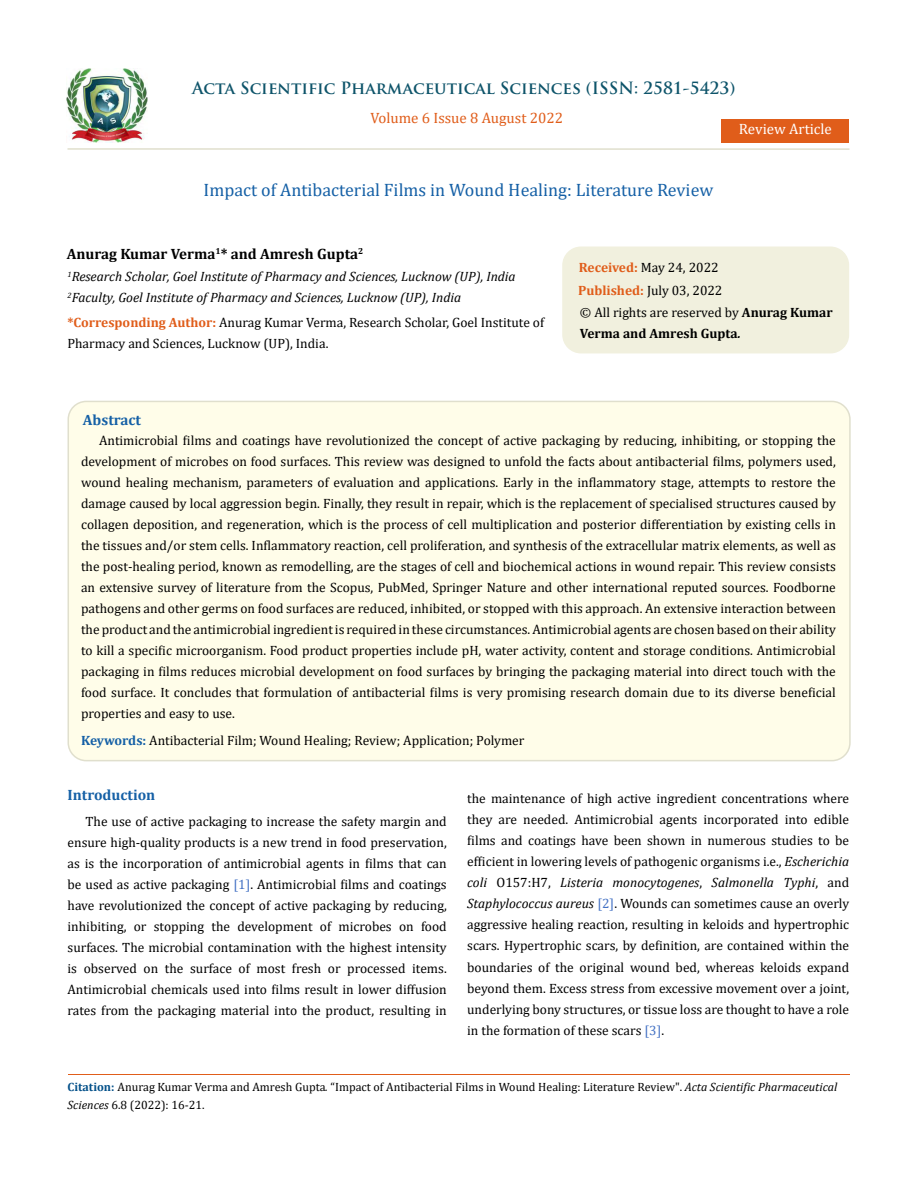
<style>
.page{position:relative;width:917px;height:1188px;background:#fff}
.page>*{position:absolute;margin:0;border:0;box-sizing:border-box;transform-origin:0 0}
.t1{font:18px "Cambria";color:#1560a6}
.t2{font:700 16.5px "Trajan Pro";color:#0e546a}
.t3{font:700 15px "Cambria";color:#000}
.t4{font:15px "Cambria";color:#e05d1a}
.t5{font:700 15px "Cambria";color:#1560a6}
.t6{font:15px "Cambria";color:#fff}
.t7{font:13.5px/21px "Cambria";color:#000;text-align:justify}
.t8{font:italic 13.5px/21px "Cambria";color:#000}
.t9{font:700 13.5px/21px "Cambria";color:#000}
.t10{font:12px/18px "Cambria";color:#000}
.s1{font-weight:700;color:#e05d1a}
.s2{font-weight:400}
.s3{font-style:italic}
.s4{font-weight:700;color:#1560a6}
.s5{color:#4472c4}
.s6{font-weight:700;color:#035089}
</style>
<div class="page">
<img style="left:67px;top:68px;width:80px;height:74px">
<div style="left:721px;top:119px;width:128px;height:23px;background:#e05d1a"></div>
<div style="left:563px;top:247px;width:285px;height:106px;background:#f1f0de;border-radius:18px"></div>
<div style="left:562px;top:247px;width:287px;height:106px;border:2px solid #f1f0de;border-radius:18px"></div>
<div style="left:68px;top:401px;width:781px;height:360px;background:#fffde9;border-radius:18px"></div>
<div style="left:67px;top:401px;width:783px;height:360px;border:2px solid #e0dfcd;border-radius:18px"></div>
<hr style="left:68px;top:1075px;width:781px;height:1px;background:#e05d1a">
<hr style="left:67px;top:148px;width:782px;height:2px;background:#e0dfcd">
<p class="t2" style="left:192px;top:77px;width:545px">Acta Scientific Pharmaceutical Sciences (ISSN: 2581-5423)</p>
<p class="t4" style="left:370px;top:109px;width:194px">Volume 6 Issue 8 August 2022</p>
<p class="t6" style="left:739px;top:120px;width:94px">Review Article</p>
<h1 class="t1" style="left:203px;top:180px;width:511px">Impact of Antibacterial Films in Wound Healing: Literature Review</h1>
<p class="t3" style="left:67px;top:243px;width:298px">Anurag Kumar Verma<sup>1</sup>* and Amresh Gupta<sup>2</sup></p>
<p class="t8" style="left:67px;top:266px;width:450px"><sup>1</sup>Research Scholar, Goel Institute of Pharmacy and Sciences, Lucknow (UP), India<br><sup>2</sup>Faculty, Goel Institute of Pharmacy and Sciences, Lucknow (UP), India</p>
<p class="t7" style="left:67px;top:312px;width:478px"><span class="s1">*Corresponding Author:</span> Anurag Kumar Verma, Research Scholar, Goel Institute of<br>Pharmacy and Sciences, Lucknow (UP), India.</p>
<p class="t7" style="left:578px;top:256px;width:146px;line-height:23px"><span class="s1">Received:</span> May 24, 2022<br><span class="s1">Published:</span> July 03, 2022</p>
<p class="t9" style="left:580px;top:301px;width:254px"><span class="s2">© All rights are reserved by</span> Anurag Kumar<br>Verma and Amresh Gupta<span class="s3">.</span></p>
<p class="t5" style="left:83px;top:409px;width:60px">Abstract</p>
<p class="t7" style="left:81px;top:430px;width:756px;text-indent:18px">Antimicrobial films and coatings have revolutionized the concept of active packaging by reducing, inhibiting, or stopping the development of microbes on food surfaces. This review was designed to unfold the facts about antibacterial films, polymers used, wound healing mechanism, parameters of evaluation and applications. Early in the inflammatory stage, attempts to restore the damage caused by local aggression begin. Finally, they result in repair, which is the replacement of specialised structures caused by collagen deposition, and regeneration, which is the process of cell multiplication and posterior differentiation by existing cells in the tissues and/or stem cells. Inflammatory reaction, cell proliferation, and synthesis of the extracellular matrix elements, as well as the post-healing period, known as remodelling, are the stages of cell and biochemical actions in wound repair. This review consists an extensive survey of literature from the Scopus, PubMed, Springer Nature and other international reputed sources. Foodborne pathogens and other germs on food surfaces are reduced, inhibited, or stopped with this approach. An extensive interaction between the product and the antimicrobial ingredient is required in these circumstances. Antimicrobial agents are chosen based on their ability to kill a specific microorganism. Food product properties include pH, water activity, content and storage conditions. Antimicrobial packaging in films reduces microbial development on food surfaces by bringing the packaging material into direct touch with the food surface. It concludes that formulation of antibacterial films is very promising research domain due to its diverse beneficial properties and easy to use.</p>
<p class="t7" style="left:81px;top:730px;width:445px"><span class="s4">Keywords:</span> Antibacterial Film; Wound Healing; Review; Application; Polymer</p>
<p class="t5" style="left:68px;top:784px;width:89px">Introduction</p>
<p class="t7" style="left:68px;top:810px;width:381px;text-indent:18px">The use of active packaging to increase the safety margin and ensure high-quality products is a new trend in food preservation, as is the incorporation of antimicrobial agents in films that can be used as active packaging <span class="s5">[1]</span>. Antimicrobial films and coatings have revolutionized the concept of active packaging by reducing, inhibiting, or stopping the development of microbes on food surfaces. The microbial contamination with the highest intensity is observed on the surface of most fresh or processed items.<br>Antimicrobial chemicals used into films result in lower diffusion rates from the packaging material into the product, resulting in</p>
<p class="t7" style="left:467px;top:788px;width:383px">the maintenance of high active ingredient concentrations where they are needed. Antimicrobial agents incorporated into edible films and coatings have been shown in numerous studies to be efficient in lowering levels of pathogenic organisms i.e., <span class="s3">Escherichia coli</span> O157:H7, <span class="s3">Listeria monocytogenes</span>, <span class="s3">Salmonella Typhi</span>, and <span class="s3">Staphylococcus aureus</span> <span class="s5">[2]</span>. Wounds can sometimes cause an overly aggressive healing reaction, resulting in keloids and hypertrophic scars. Hypertrophic scars, by definition, are contained within the boundaries of the original wound bed, whereas keloids expand beyond them. Excess stress from excessive movement over a joint, underlying bony structures, or tissue loss are thought to have a role in the formation of these scars <span class="s5">[3]</span>.</p>
<p class="t10" style="left:68px;top:1078px;width:771px"><span class="s6">Citation:</span> Anurag Kumar Verma and Amresh Gupta<span class="s3">.</span> “Impact of Antibacterial Films in Wound Healing: Literature Review". <span class="s3">Acta Scientific Pharmaceutical<br>Sciences</span> 6.8 (2022): 16-21.</p>
</div>
